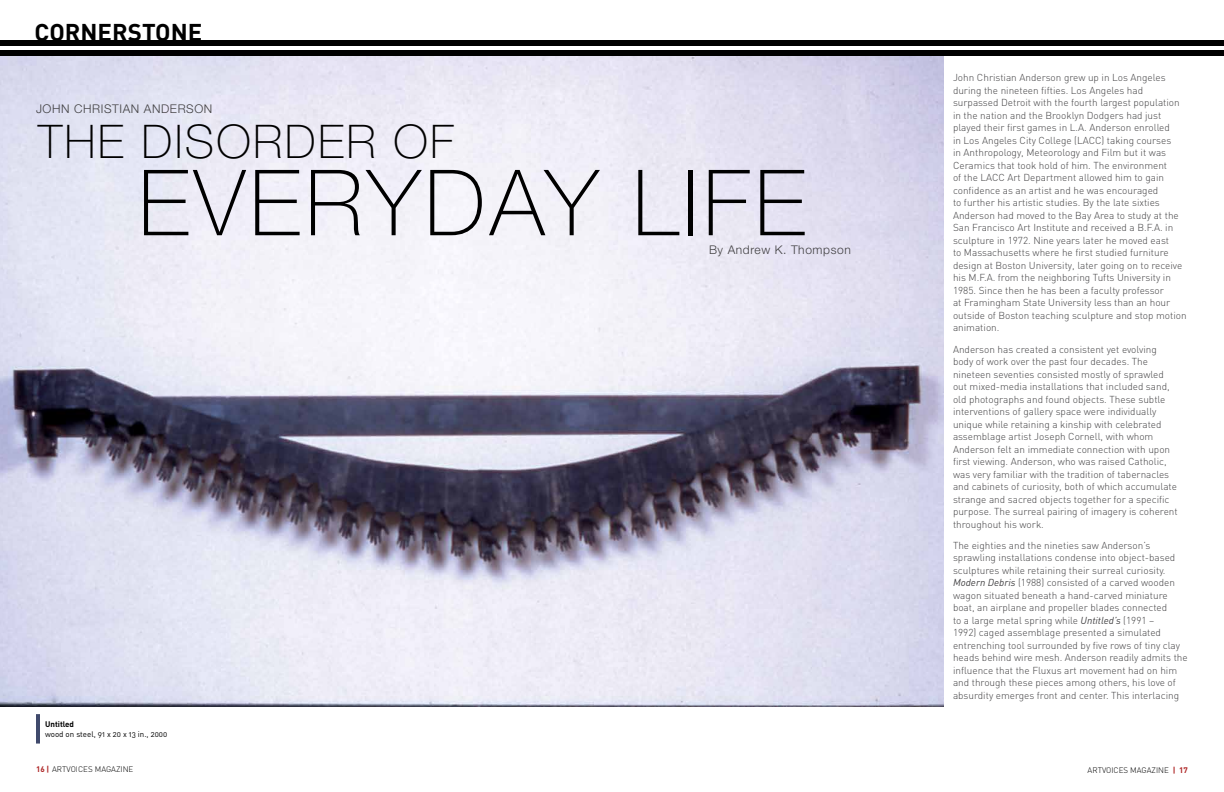
<style>
.page{position:relative;width:1224px;height:792px;background:#fff}
.page>*{position:absolute;margin:0;border:0;box-sizing:border-box;transform-origin:0 0}
.t1{font:100 91.5px "Helvetica Neue LT Std";letter-spacing:.05em;color:#000}
.t2{font:100 46.5px "Helvetica Neue LT Std";letter-spacing:.05em;color:#000}
.t3{font:700 24px "DIN";color:#000}
.t4{font:300 12px "Helvetica Neue LT Std";letter-spacing:.05em;color:#414042}
.t5{font:300 10px/12.5px "DIN";color:#414042}
.t6{font:300 8px "DIN";color:#000}
.t7{font:8px "DIN Regular Alternate";color:#000}
.t8{font:700 8px "DIN";color:#000}
.s1{font-weight:400;font-style:italic}
.s2{font-weight:700;color:#ae2626}
</style>
<div class="page">
<hr style="left:36px;top:714px;width:4px;height:30px;background:#404a6c">
<img style="left:0;top:56px;width:944px;height:650px">
<div style="left:0;top:40px;width:1224px;height:6px;background:#000"></div>
<div style="left:0;top:50px;width:1224px;height:6px;background:#000"></div>
<h3 class="t3" style="left:35px;top:16px;width:169px">CORNERSTONE</h3>
<p class="t4" style="left:36px;top:101px;width:178px">JOHN CHRISTIAN ANDERSON</p>
<h2 class="t2" style="left:38px;top:115px;width:418px">THE DISORDER OF</h2>
<h1 class="t1" style="left:138px;top:150px;width:669px">EVERYDAY LIFE</h1>
<p class="t4" style="left:709px;top:243px;width:143px">By Andrew K. Thompson</p>
<p class="t8" style="left:45px;top:719px;width:31px">Untitled</p>
<p class="t7" style="left:45px;top:729px;width:124px">wood on steel, 91 x 20 x 13 in., 2000</p>
<p class="t5" style="left:953px;top:72px;width:235px">John Christian Anderson grew up in Los Angeles during the nineteen fifties. Los Angeles had surpassed Detroit with the fourth largest population in the nation and the Brooklyn Dodgers had just played their first games in L.A. Anderson enrolled<br>in Los Angeles City College (LACC) taking courses<br>in Anthropology, Meteorology and Film but it was Ceramics that took hold of him. The environment<br>of the LACC Art Department allowed him to gain confidence as an artist and he was encouraged<br>to further his artistic studies. By the late sixties Anderson had moved to the Bay Area to study at the San Francisco Art Institute and received a B.F.A. in sculpture in 1972. Nine years later he moved east<br>to Massachusetts where he first studied furniture design at Boston University, later going on to receive his M.F.A. from the neighboring Tufts University in 1985. Since then he has been a faculty professor<br>at Framingham State University less than an hour outside of Boston teaching sculpture and stop motion animation.</p>
<p class="t5" style="left:953px;top:343px;width:226px">Anderson has created a consistent yet evolving body of work over the past four decades. The nineteen seventies consisted mostly of sprawled out mixed-media installations that included sand, old photographs and found objects. These subtle interventions of gallery space were individually unique while retaining a kinship with celebrated assemblage artist Joseph Cornell, with whom Anderson felt an immediate connection with upon first viewing. Anderson, who was raised Catholic, was very familiar with the tradition of tabernacles and cabinets of curiosity, both of which accumulate strange and sacred objects together for a specific purpose. The surreal pairing of imagery is coherent throughout his work.</p>
<p class="t5" style="left:953px;top:539px;width:236px">The eighties and the nineties saw Anderson’s sprawling installations condense into object-based sculptures while retaining their surreal curiosity.<br><span class="s1">Modern Debris</span> (1988) consisted of a carved wooden wagon situated beneath a hand-carved miniature boat, an airplane and propeller blades connected<br>to a large metal spring while <span class="s1">Untitled’s</span> (1991 –<br>1992) caged assemblage presented a simulated entrenching tool surrounded by five rows of tiny clay heads behind wire mesh. Anderson readily admits the influence that the Fluxus art movement had on him and through these pieces among others, his love of absurdity emerges front and center. This interlacing</p>
<p class="t6" style="left:36px;top:764px;width:99px"><span class="s2">16 |</span> ARTVOICES MAGAZINE</p>
<p class="t6" style="left:1088px;top:766px;width:102px">ARTVOICES MAGAZINE <span class="s2">| 17</span></p>
</div>
